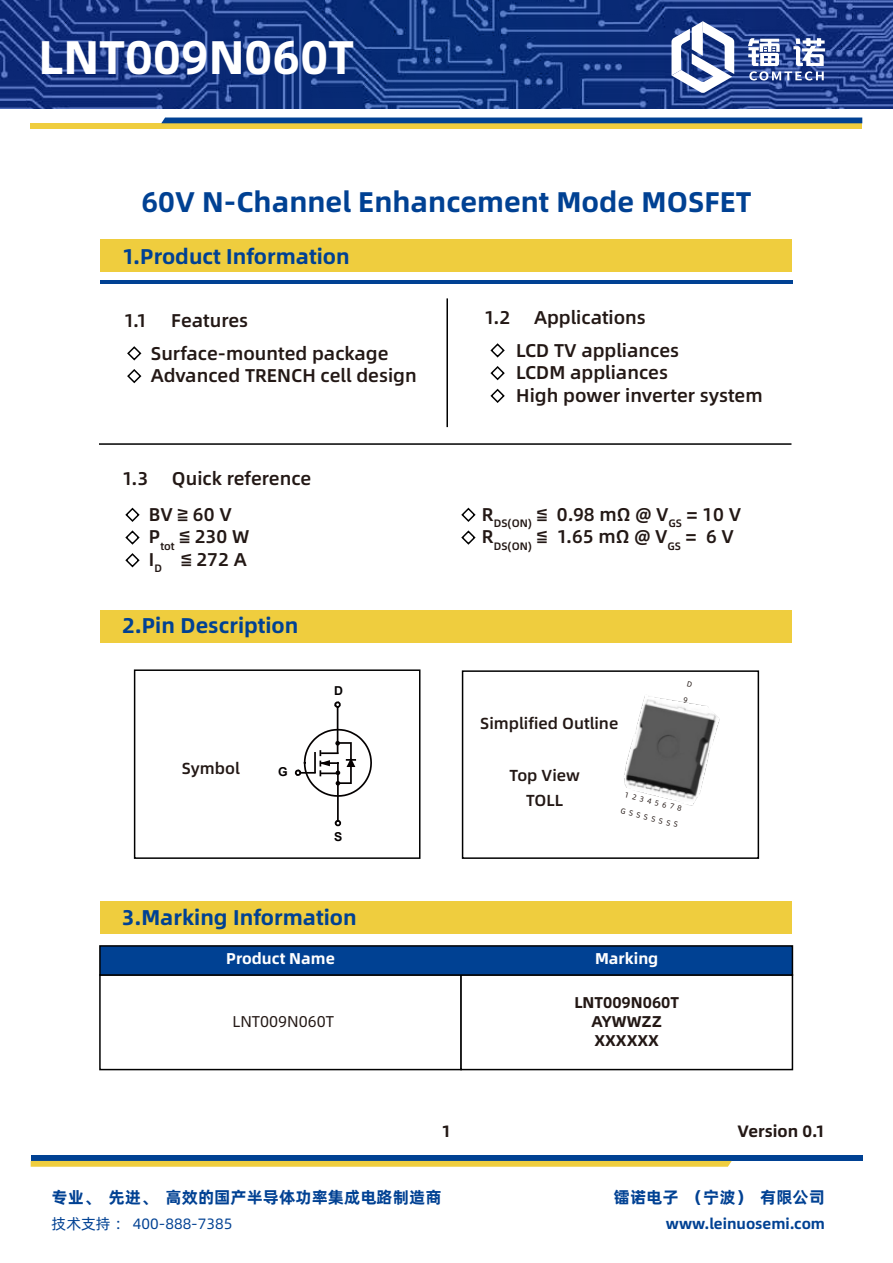
<style>
.page{position:relative;width:893px;height:1263px;background:#fff}
.page>*{position:absolute;margin:0;border:0;box-sizing:border-box;transform-origin:0 0}
.t1{font:47.25px "Alibaba Pu Hui Ti B";color:#fff}
.t2{font:28.5px "Alibaba Pu Hui Ti B";color:#004193}
.t3{font:21.3px "Alibaba Pu Hui Ti B";color:#004193}
.t4{font:18.6px/22.2px "Alibaba Pu Hui Ti M";color:#231815}
.t5{font:16.5px "Alibaba Pu Hui Ti B";color:#004193}
.t6{font:16.5px "Alibaba Pu Hui Ti B";color:#231815}
.t7{font:16.05px/25.3px "Alibaba Pu Hui Ti M";color:#231815;text-align:center}
.t8{font:15.6px/18.8px "Alibaba Pu Hui Ti B";color:#231815;text-align:center}
.t9{font:15.6px "Alibaba Pu Hui Ti B";color:#fff}
.t10{font:15.6px "Alibaba Pu Hui Ti R";color:#231815}
.t11{font:15px "Alibaba Pu Hui Ti B";color:#004193}
.t12{font:15px "Alibaba Pu Hui Ti R";color:#004193}
.t13{font:700 12.3px "Arial";color:#040000}
.t14{font:7.5px/16.5px "Alibaba Pu Hui Ti R";color:#231815}
</style>
<div class="page">
<div style="left:100px;top:239px;width:692px;height:33px;background:#efcd3e"></div>
<hr style="left:100px;top:281px;width:693px;height:3px;background:#004193">
<hr style="left:99px;top:443px;width:692px;height:2px;background:#000">
<hr style="left:446px;top:298px;width:2px;height:129px;background:#000">
<svg style="left:127px;top:346px;width:15px;height:15px"></svg>
<svg style="left:127px;top:369px;width:15px;height:15px"></svg>
<svg style="left:490px;top:343px;width:15px;height:15px"></svg>
<svg style="left:490px;top:366px;width:15px;height:15px"></svg>
<svg style="left:490px;top:388px;width:15px;height:15px"></svg>
<svg style="left:125px;top:507px;width:15px;height:15px"></svg>
<svg style="left:125px;top:530px;width:15px;height:15px"></svg>
<svg style="left:125px;top:553px;width:15px;height:15px"></svg>
<svg style="left:461px;top:507px;width:15px;height:15px"></svg>
<svg style="left:461px;top:530px;width:15px;height:15px"></svg>
<div style="left:100px;top:610px;width:692px;height:32px;background:#efcd3e"></div>
<div style="left:31px;top:1155px;width:831px;height:6px;background:#004193"></div>
<svg style="left:31px;top:1161px;width:701px;height:6px"></svg>
<svg style="left:334px;top:820px;width:8px;height:7px"></svg>
<svg style="left:334px;top:701px;width:7px;height:8px"></svg>
<hr style="left:337px;top:707px;width:1px;height:46px;background:#040000">
<hr style="left:337px;top:773px;width:2px;height:48px;background:#040000">
<svg style="left:294px;top:728px;width:78px;height:70px"></svg>
<div style="left:134px;top:669px;width:286px;height:190px;border:2px solid #000"></div>
<div style="left:462px;top:670px;width:297px;height:189px;background:#fff;border:2px solid #000"></div>
<div style="left:100px;top:901px;width:692px;height:33px;background:#efcd3e"></div>
<div style="left:99px;top:974px;width:363px;height:96px;background:#fff;border:2px solid #000"></div>
<div style="left:460px;top:974px;width:333px;height:96px;background:#fff;border:2px solid #000"></div>
<div style="left:99px;top:945px;width:694px;height:31px;background:#004193;border:2px solid #000"></div>
<svg style="left:0;top:0;width:893px;height:108px"></svg>
<div style="left:31px;top:123px;width:831px;height:6px;background:#efcd3e"></div>
<div style="left:161px;top:118px;width:701px;height:5px;background:#004193"></div>
<svg style="left:671px;top:21px;width:63px;height:72px"></svg>
<svg style="left:748px;top:38px;width:77px;height:43px"></svg>
<img style="left:545px;top:670px;width:215px;height:189px">
<svg style="left:683px;top:681px;width:9px;height:22px"></svg>
<h1 class="t1" style="left:38px;top:20px;width:317px">LNT009N060T</h1>
<h2 class="t2" style="left:141px;top:179px;width:612px">60V N-Channel Enhancement Mode MOSFET</h2>
<p class="t3" style="left:122px;top:239px;width:229px">1.Product Information</p>
<p class="t4" style="left:124px;top:308px;width:25px">1.1</p>
<p class="t4" style="left:171px;top:308px;width:79px">Features</p>
<p class="t4" style="left:151px;top:341px;width:268px">Surface-mounted package<br>Advanced TRENCH cell design</p>
<p class="t4" style="left:122px;top:466px;width:28px">1.3</p>
<p class="t4" style="left:172px;top:466px;width:141px">Quick reference</p>
<p class="t4" style="left:149px;top:502px;width:102px">BV ≧ 60 V<br>P<sub>tot</sub> ≦ 230 W<br>I<sub>D</sub> ≦ 272 A</p>
<p class="t3" style="left:122px;top:609px;width:178px">2.Pin Description</p>
<p class="t7" style="left:182px;top:755px;width:60px">Symbol</p>
<p class="t13" style="left:278px;top:763px;width:11px">G</p>
<p class="t13" style="left:334px;top:682px;width:10px">D</p>
<p class="t13" style="left:334px;top:828px;width:10px">S</p>
<p class="t4" style="left:484px;top:305px;width:28px">1.2</p>
<p class="t4" style="left:534px;top:305px;width:113px">Applications</p>
<p class="t4" style="left:516px;top:338px;width:248px">LCD TV appliances<br>LCDM appliances<br>High power inverter system</p>
<p class="t4" style="left:482px;top:502px;width:261px">R<sub>DS(ON)</sub> ≦ 0.98 mΩ @ V<sub>GS</sub> = 10 V<br>R<sub>DS(ON)</sub> ≦ 1.65 mΩ @ V<sub>GS</sub> = 6 V</p>
<p class="t7" style="left:480px;top:709px;width:140px">Simplified Outline</p>
<p class="t7" style="left:510px;top:762px;width:72px">Top View<br>TOLL</p>
<p class="t14" style="left:627px;top:786px;width:60px;rotate:14deg">12345678<br>GSSSSSSS</p>
<p class="t3" style="left:122px;top:900px;width:236px">3.Marking Information</p>
<p class="t9" style="left:226px;top:946px;width:110px">Product Name</p>
<p class="t9" style="left:595px;top:946px;width:65px">Marking</p>
<p class="t10" style="left:232px;top:1009px;width:103px">LNT009N060T</p>
<p class="t8" style="left:574px;top:992px;width:106px">LNT009N060T<br>AYWWZZ<br>XXXXXX</p>
<p class="t6" style="left:442px;top:1118px;width:11px">1</p>
<p class="t6" style="left:737px;top:1118px;width:89px">Version 0.1</p>
<p class="t5" style="left:52px;top:1184px;width:391px">专业、先进、高效的国产半导体功率集成电路制造商</p>
<p class="t5" style="left:614px;top:1184px;width:213px">镭诺电子（宁波）有限公司</p>
<p class="t12" style="left:52px;top:1213px;width:182px">技术支持： 400-888-7385</p>
<p class="t11" style="left:666px;top:1212px;width:161px">www.leinuosemi.com</p>
</div>
